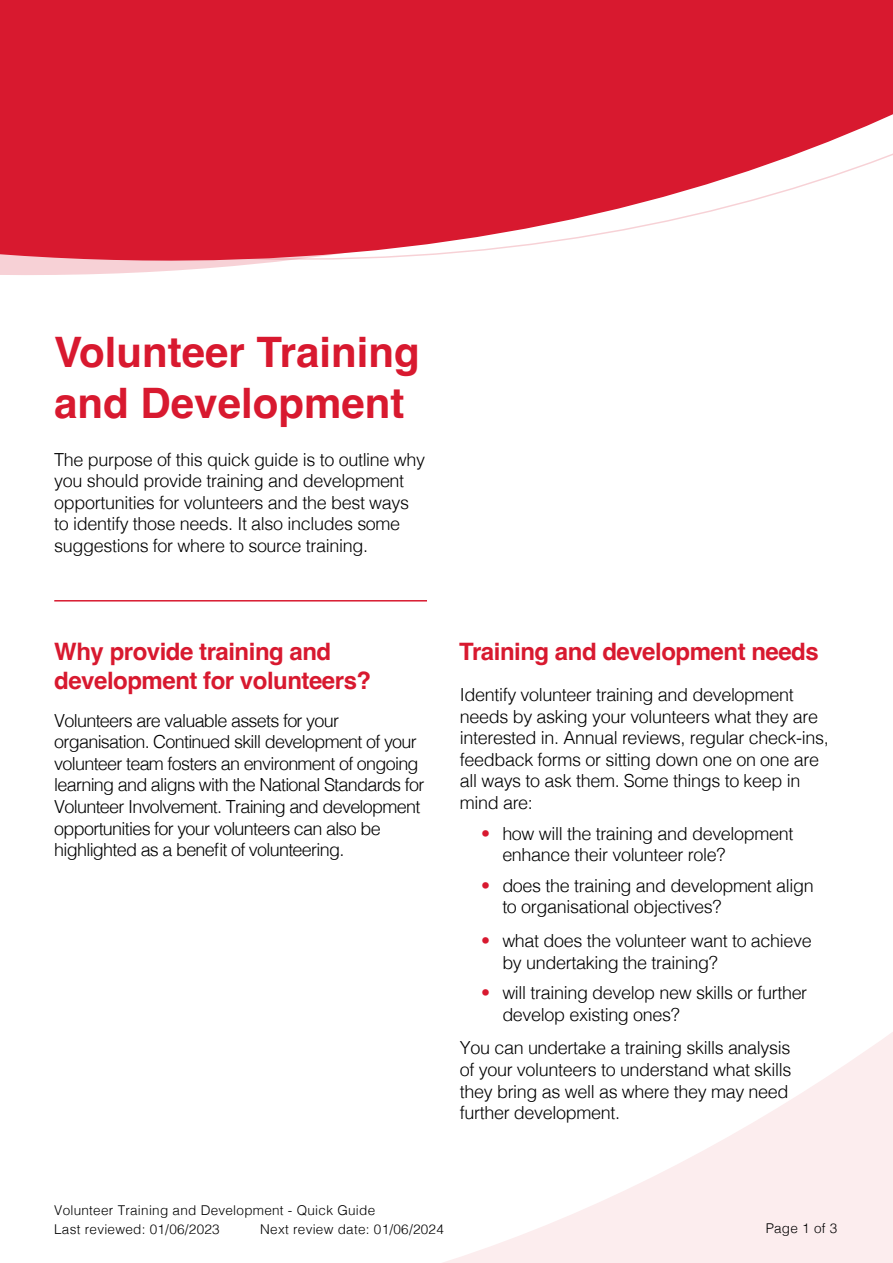
<style>
.page{position:relative;width:893px;height:1263px;background:#fff}
.page>*{position:absolute;margin:0;border:0;box-sizing:border-box;transform-origin:0 0}
.t1{font:700 42px/50.4px "Helvetica";color:#d8192f}
.t2{font:700 24px/28.8px "Helvetica";letter-spacing:-.02em;color:#d8192f}
.t3{font:300 18px/21.6px "Helvetica";letter-spacing:-.02em;color:#000}
.t4{font:300 18px/21.6px "Helvetica";letter-spacing:-.04em;color:#000}
.t5{font:300 13.5px/19.2px "Helvetica";letter-spacing:.02em;color:#000}
.s1{color:#d8192f}
</style>
<div class="page">
<svg style="left:443px;top:1032px;width:450px;height:231px"></svg>
<hr style="left:54px;top:600px;width:373px;height:1px;background:#d8192f">
<svg style="left:0;top:0;width:893px;height:275px;fill:#d8192f"></svg>
<h1 class="t1" style="left:54px;top:332px;width:367px">Volunteer Training and Development</h1>
<p class="t3" style="left:54px;top:447px;width:372px">The purpose of this quick guide is to outline why you should provide training and development opportunities for volunteers and the best ways to identify those needs. It also includes some suggestions for where to source training.</p>
<h2 class="t2" style="left:54px;top:640px;width:318px">Why provide training and development for volunteers?</h2>
<p class="t4" style="left:54px;top:708px;width:372px">Volunteers are valuable assets for your organisation. Continued skill development of your volunteer team fosters an environment of ongoing learning and aligns with the National Standards for Volunteer Involvement. Training and development opportunities for your volunteers can also be highlighted as a benefit of volunteering.</p>
<h2 class="t2" style="left:459px;top:640px;width:361px">Training and development needs</h2>
<p class="t3" style="left:460px;top:682px;width:370px">Identify volunteer training and development needs by asking your volunteers what they are interested in. Annual reviews, regular check-ins, feedback forms or sitting down one on one are all ways to ask them. Some things to keep in mind are:</p>
<p class="t3" style="left:502px;top:821px;width:293px;text-indent:-21px"><span class="s1">•</span> how will the training and development enhance their volunteer role?</p>
<p class="t3" style="left:502px;top:873px;width:313px;text-indent:-21px"><span class="s1">•</span> does the training and development align to organisational objectives?</p>
<p class="t3" style="left:502px;top:928px;width:311px;text-indent:-21px"><span class="s1">•</span> what does the volunteer want to achieve by undertaking the training?</p>
<p class="t3" style="left:502px;top:981px;width:306px;text-indent:-21px"><span class="s1">•</span> will training develop new skills or further develop existing ones?</p>
<p class="t3" style="left:460px;top:1036px;width:333px">You can undertake a training skills analysis of your volunteers to understand what skills they bring as well as where they may need further development.</p>
<p class="t5" style="left:54px;top:1199px;width:323px">Volunteer Training and Development - Quick Guide<br>Last reviewed: 01/06/2023</p>
<p class="t5" style="left:260px;top:1218px;width:185px">Next review date: 01/06/2024</p>
<p class="t5" style="left:766px;top:1218px;width:73px">Page 1 of 3</p>
</div>
